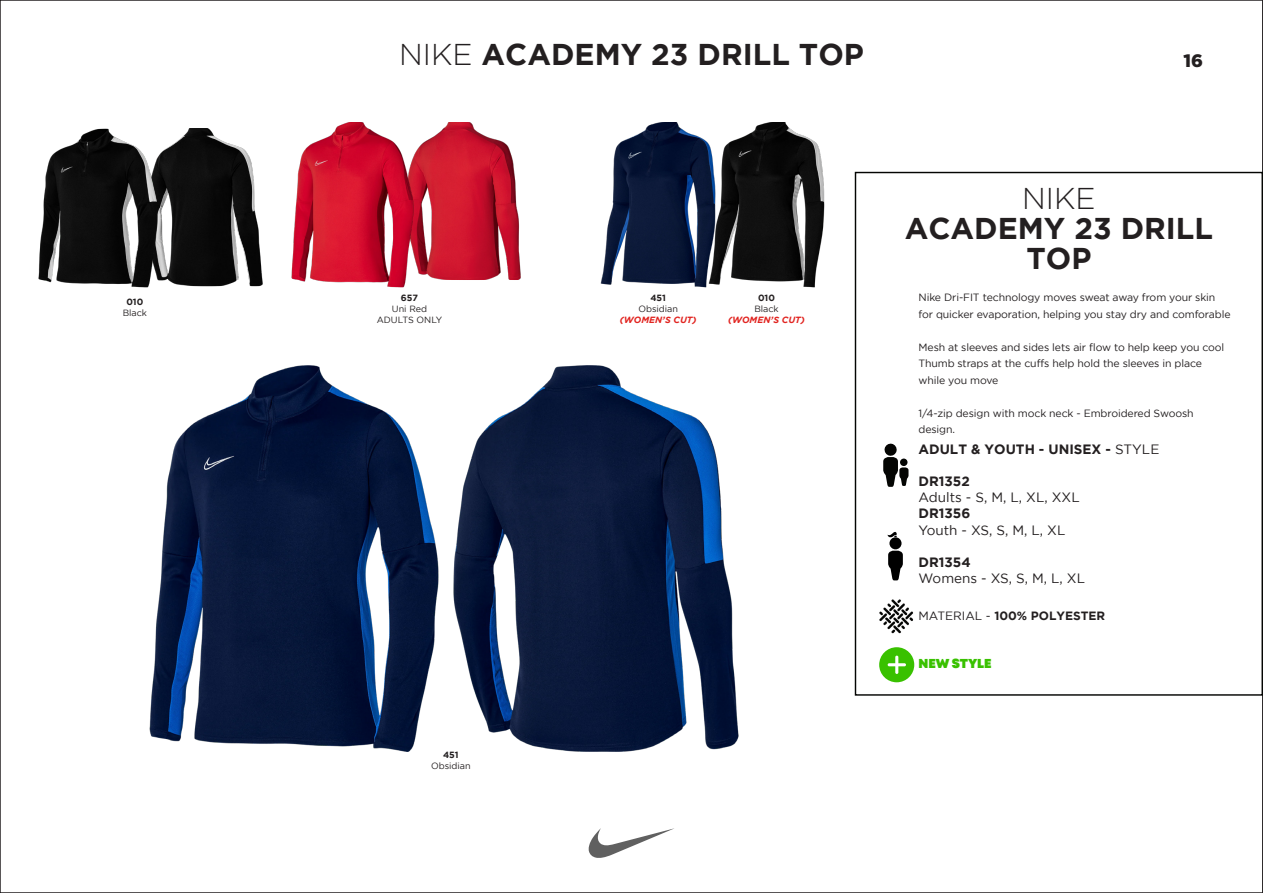
<style>
.page{position:relative;width:1263px;height:893px;background:#fff}
.page>*{position:absolute;margin:0;border:0;box-sizing:border-box;transform-origin:0 0}
.t1{font:700 30px/30px "Gotham";color:#231f20;text-align:center}
.t2{font:300 30px "Gotham";color:#231f20}
.t3{font:900 18px "Gotham";color:#231f20}
.t4{font:13.5px "Gotham";color:#231f20}
.t5{font:700 13.5px "Gotham";color:#231f20}
.t6{font:900 12.9px "Mont";color:#39c100}
.t7{font:700 12px "Gotham";color:#231f20}
.t8{font:10.5px/16.5px "Gotham";letter-spacing:-.01em;color:#231f20}
.t9{font:9px "Gotham";color:#231f20}
.t10{font:italic 700 9px "Gotham";color:#e12420}
.t11{font:700 9px "Gotham";color:#231f20}
.s1{font-weight:300}
.s2{font-weight:400}
</style>
<div class="page">
<svg style="left:1262px;top:0;width:1px;height:893px"></svg>
<img style="left:426px;top:122px;width:95px;height:158px">
<svg style="left:883px;top:443px;width:25px;height:44px"></svg>
<img style="left:879px;top:599px;width:34px;height:35px">
<img style="left:177px;top:128px;width:86px;height:158px">
<img style="left:38px;top:129px;width:139px;height:158px">
<img style="left:291px;top:122px;width:135px;height:165px">
<img style="left:600px;top:122px;width:92px;height:163px">
<img style="left:692px;top:122px;width:133px;height:165px">
<img style="left:487px;top:365px;width:252px;height:387px">
<img style="left:149px;top:365px;width:338px;height:387px">
<svg style="left:589px;top:828px;width:85px;height:30px"></svg>
<div style="left:889px;top:537px;width:12px;height:12px;background:#000;border-radius:50%"></div>
<svg style="left:887px;top:531px;width:10px;height:6px"></svg>
<svg style="left:888px;top:551px;width:15px;height:29px"></svg>
<div style="left:879px;top:647px;width:35px;height:35px;background:#39c100;border-radius:50%"></div>
<svg style="left:888px;top:656px;width:18px;height:18px"></svg>
<p class="t11" style="left:126px;top:297px;width:18px">010</p>
<p class="t9" style="left:123px;top:308px;width:26px">Black</p>
<p class="t1" style="left:399px;top:39px;width:466px"><span class="s1">NIKE</span> ACADEMY 23 DRILL TOP</p>
<p class="t3" style="left:1183px;top:50px;width:21px">16</p>
<p class="t11" style="left:401px;top:293px;width:19px">657</p>
<p class="t9" style="left:392px;top:304px;width:37px">Uni Red</p>
<p class="t9" style="left:377px;top:315px;width:67px">ADULTS ONLY</p>
<p class="t11" style="left:443px;top:750px;width:17px">451</p>
<p class="t9" style="left:431px;top:761px;width:41px">Obsidian</p>
<p class="t11" style="left:650px;top:293px;width:17px">451</p>
<p class="t9" style="left:638px;top:304px;width:41px">Obsidian</p>
<p class="t10" style="left:620px;top:314px;width:78px">(WOMEN’S CUT)</p>
<p class="t11" style="left:758px;top:293px;width:18px">010</p>
<p class="t9" style="left:754px;top:304px;width:26px">Black</p>
<p class="t10" style="left:728px;top:314px;width:78px">(WOMEN’S CUT)</p>
<p class="t2" style="left:1022px;top:182px;width:75px">NIKE</p>
<p class="t1" style="left:905px;top:213px;width:310px">ACADEMY 23 DRILL<br>TOP</p>
<p class="t8" style="left:918px;top:289px;width:314px">Nike Dri-FIT technology moves sweat away from your skin for quicker evaporation, helping you stay dry and comforable</p>
<p class="t8" style="left:918px;top:338px;width:307px">Mesh at sleeves and sides lets air flow to help keep you cool</p>
<p class="t8" style="left:918px;top:355px;width:285px">Thumb straps at the cuffs help hold the sleeves in place while you move</p>
<p class="t8" style="left:918px;top:404px;width:277px">1/4-zip design with mock neck - Embroidered Swoosh design.</p>
<p class="t5" style="left:918px;top:441px;width:242px">ADULT &amp; YOUTH - UNISEX - <span class="s2">STYLE</span></p>
<p class="t5" style="left:918px;top:473px;width:53px">DR1352</p>
<p class="t4" style="left:918px;top:490px;width:163px">Adults - S, M, L, XL, XXL</p>
<p class="t5" style="left:918px;top:506px;width:53px">DR1356</p>
<p class="t4" style="left:918px;top:522px;width:148px">Youth - XS, S, M, L, XL</p>
<p class="t5" style="left:918px;top:554px;width:54px">DR1354</p>
<p class="t4" style="left:918px;top:571px;width:168px">Womens - XS, S, M, L, XL</p>
<p class="t7" style="left:918px;top:609px;width:188px"><span class="s2">MATERIAL -</span> 100% POLYESTER</p>
<p class="t6" style="left:918px;top:657px;width:75px">NEW STYLE</p>
</div>
